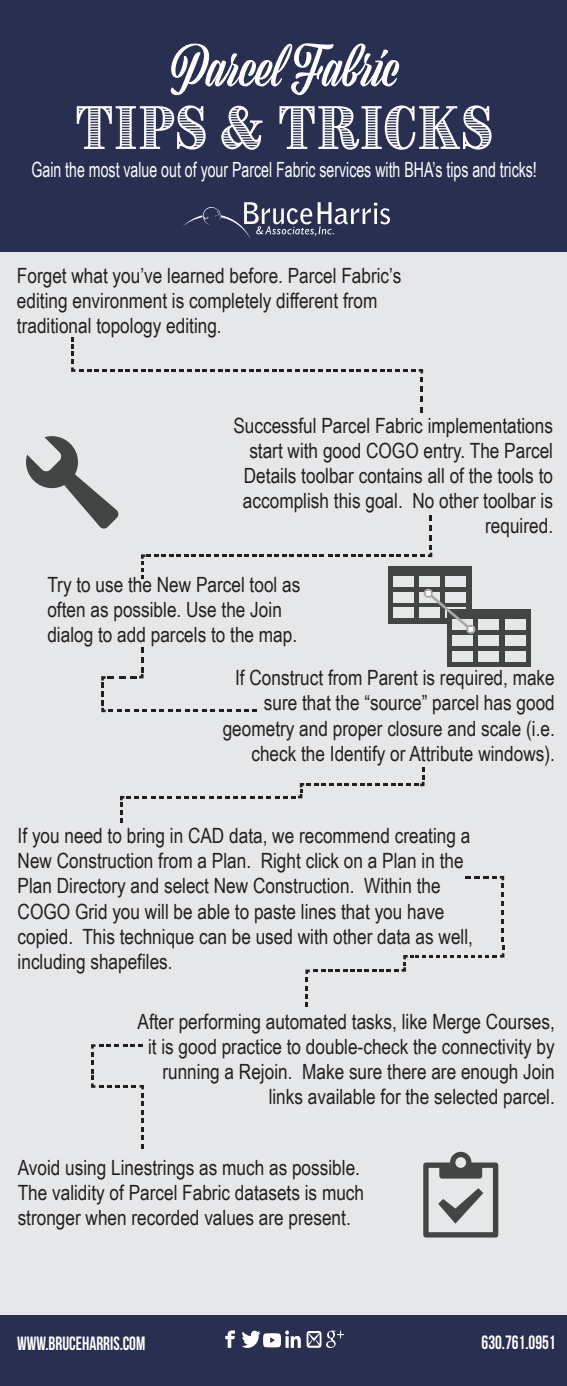
<style>
.page{position:relative;width:567px;height:1386px;background:#fff}
.page>*{position:absolute;margin:0;border:0;box-sizing:border-box;transform-origin:0 0}
.t1{font:52.5px "Brim Narrow Combined 1";color:#fff}
.t2{font:50.75px "Viktor Script";color:#fff}
.t3{font:21px/25.2px "Arial Narrow";color:#231f20}
.t4{font:21px "Arial Narrow";color:#fff;scale:.82 1}
.t5{font:19.25px "Bebas Neue";color:#fff;scale:.89 1}
</style>
<div class="page">
<div style="left:0;top:1px;width:567px;height:1383px;background:#e6e7e9"></div>
<div style="left:0;top:1315px;width:567px;height:71px;background:#282f51"></div>
<svg style="left:225px;top:1330px;width:10px;height:18px"></svg>
<svg style="left:307px;top:1331px;width:37px;height:17px"></svg>
<svg style="left:242px;top:1330px;width:59px;height:18px"></svg>
<div style="left:0;top:0;width:567px;height:252px;background:#282f51"></div>
<svg style="left:183px;top:202px;width:207px;height:37px"></svg>
<svg style="left:26px;top:436px;width:93px;height:93px"></svg>
<svg style="left:423px;top:1152px;width:75px;height:86px"></svg>
<svg style="left:71px;top:337px;width:352px;height:75px"></svg>
<svg style="left:141px;top:515px;width:291px;height:64px"></svg>
<svg style="left:101px;top:647px;width:156px;height:65px"></svg>
<svg style="left:305px;top:876px;width:199px;height:131px"></svg>
<svg style="left:120px;top:767px;width:305px;height:56px"></svg>
<div style="left:388px;top:566px;width:84px;height:57px;background:#434545"></div>
<div style="left:419px;top:592px;width:21px;height:10px;background:#e6e7e9"></div>
<div style="left:419px;top:608px;width:21px;height:10px;background:#e6e7e9"></div>
<div style="left:419px;top:576px;width:21px;height:11px;background:#e6e7e9"></div>
<div style="left:393px;top:576px;width:21px;height:11px;background:#e6e7e9"></div>
<div style="left:393px;top:592px;width:21px;height:10px;background:#e6e7e9"></div>
<div style="left:445px;top:576px;width:21px;height:11px;background:#e6e7e9"></div>
<div style="left:393px;top:608px;width:21px;height:10px;background:#e6e7e9"></div>
<div style="left:447px;top:609px;width:84px;height:58px;background:#434545"></div>
<div style="left:478px;top:635px;width:21px;height:11px;background:#e6e7e9"></div>
<div style="left:478px;top:651px;width:21px;height:10px;background:#e6e7e9"></div>
<div style="left:478px;top:619px;width:21px;height:11px;background:#e6e7e9"></div>
<div style="left:452px;top:635px;width:21px;height:11px;background:#e6e7e9"></div>
<div style="left:505px;top:635px;width:21px;height:11px;background:#e6e7e9"></div>
<div style="left:505px;top:619px;width:21px;height:11px;background:#e6e7e9"></div>
<div style="left:452px;top:651px;width:21px;height:10px;background:#e6e7e9"></div>
<div style="left:505px;top:651px;width:21px;height:10px;background:#e6e7e9"></div>
<div style="left:424px;top:589px;width:9px;height:9px;background:#a8a9ad;border-radius:50%"></div>
<svg style="left:466px;top:625px;width:9px;height:9px"></svg>
<svg style="left:426px;top:591px;width:47px;height:41px"></svg>
<svg style="left:91px;top:1044px;width:53px;height:105px"></svg>
<h2 class="t2" style="left:171px;top:39px;width:227px">Parcel Fabric</h2>
<h1 class="t1" style="left:75px;top:92px;width:420px">TIPS &amp; TRICKS</h1>
<p class="t4" style="left:31px;top:154px;width:618px">Gain the most value out of your Parcel Fabric services with BHA’s tips and tricks!</p>
<p class="t3" style="left:17px;top:262px;width:386px">Forget what you’ve learned before. Parcel Fabric’s editing environment is completely different from traditional topology editing.</p>
<p class="t3" style="left:233px;top:412px;width:321px;text-align:right">Successful Parcel Fabric implementations start with good COGO entry. The Parcel Details toolbar contains all of the tools to accomplish this goal. No other toolbar is required.</p>
<p class="t3" style="left:47px;top:571px;width:255px">Try to use the New Parcel tool as often as possible. Use the Join dialog to add parcels to the map.</p>
<p class="t3" style="left:223px;top:664px;width:334px;text-align:right">If Construct from Parent is required, make sure that the “source” parcel has good geometry and proper closure and scale (i.e. check the Identify or Attribute windows).</p>
<p class="t3" style="left:18px;top:822px;width:457px">If you need to bring in CAD data, we recommend creating a New Construction from a Plan. Right click on a Plan in the Plan Directory and select New Construction. Within the COGO Grid you will be able to paste lines that you have copied. This technique can be used with other data as well, including shapefiles.</p>
<p class="t3" style="left:138px;top:1008px;width:419px;text-align:right">After performing automated tasks, like Merge Courses, it is good practice to double-check the connectivity by running a Rejoin. Make sure there are enough Join links available for the selected parcel.</p>
<p class="t3" style="left:18px;top:1154px;width:348px">Avoid using Linestrings as much as possible.<br>The validity of Parcel Fabric datasets is much stronger when recorded values are present.</p>
<p class="t5" style="left:17px;top:1332px;width:145px">WWW.BRUCEHARRIS.COM</p>
<p class="t5" style="left:482px;top:1332px;width:85px">630.761.0951</p>
</div>
